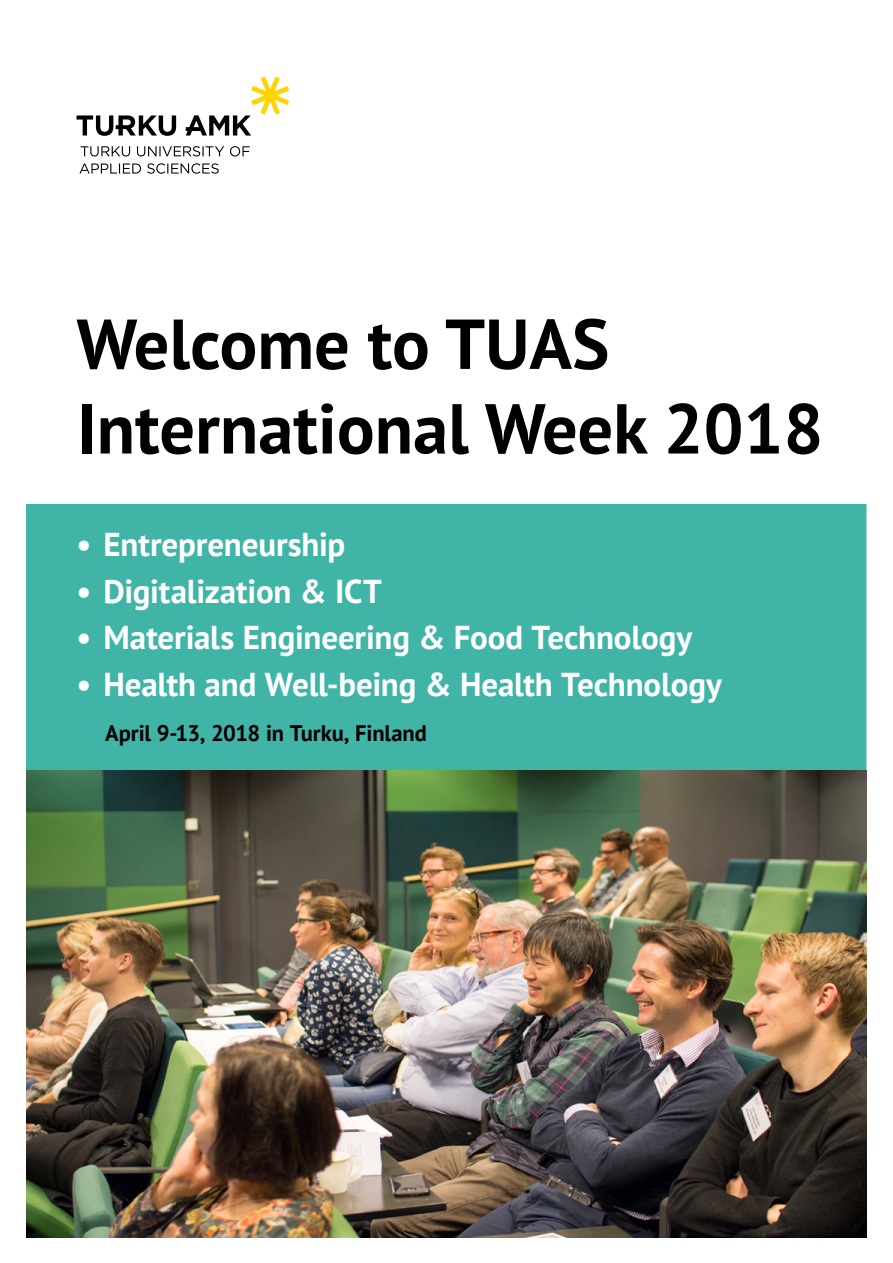
<style>
.page{position:relative;width:893px;height:1263px;background:#fff}
.page>*{position:absolute;margin:0;border:0;box-sizing:border-box;transform-origin:0 0}
.t1{font:700 70.5px/84.6px "PT Sans";color:#000}
.t2{font:700 33px "PT Sans";letter-spacing:-.005em;color:#fff}
.t3{font:700 22.5px "PT Sans";letter-spacing:-.005em;color:#000}
</style>
<div class="page">
<svg style="left:77px;top:115px;width:99px;height:21px"></svg>
<svg style="left:186px;top:77px;width:103px;height:59px"></svg>
<svg style="left:79px;top:163px;width:140px;height:11px"></svg>
<svg style="left:81px;top:146px;width:169px;height:10px"></svg>
<div style="left:26px;top:504px;width:840px;height:266px;background:#40b4a7"></div>
<img style="left:26px;top:770px;width:841px;height:467px">
<h1 class="t1" style="left:77px;top:301px;width:748px">Welcome to TUAS<br>International Week 2018</h1>
<p class="t2" style="left:77px;top:523px;width:270px">• Entrepreneurship</p>
<p class="t2" style="left:77px;top:569px;width:307px">• Digitalization &amp; ICT</p>
<p class="t2" style="left:77px;top:616px;width:617px">• Materials Engineering &amp; Food Technology</p>
<p class="t2" style="left:77px;top:662px;width:647px">• Health and Well-being &amp; Health Technology</p>
<p class="t3" style="left:105px;top:718px;width:323px">April 9-13, 2018 in Turku, Finland</p>
</div>
